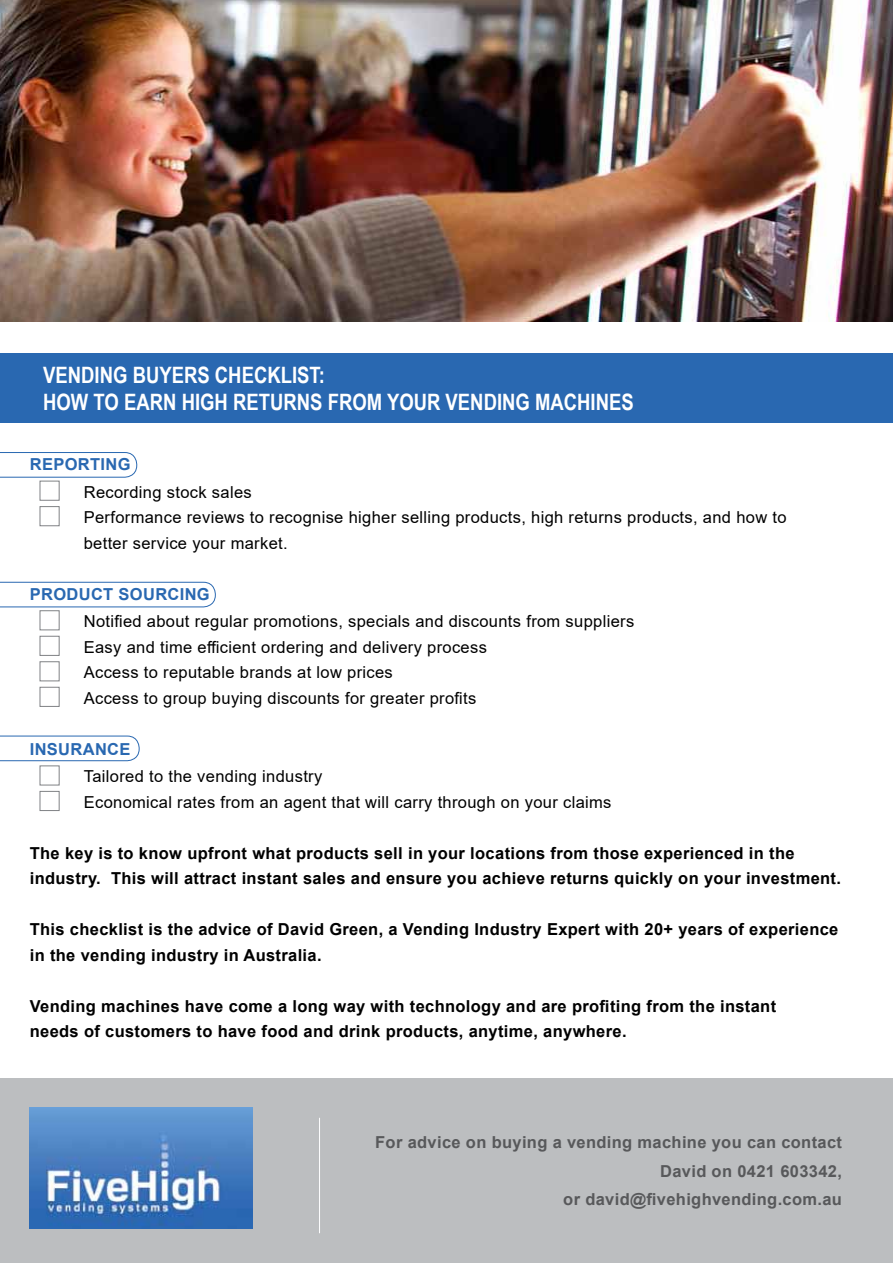
<style>
.page{position:relative;width:893px;height:1263px;background:#fff}
.page>*{position:absolute;margin:0;border:0;box-sizing:border-box;transform-origin:0 0}
.t1{font:700 22.5px/27.2px "Arial Narrow";color:#fff}
.t2{font:700 16.5px/25.5px "Arial";letter-spacing:.02em;color:#000}
.t3{font:16.5px/25.5px "Arial";letter-spacing:.02em;color:#000}
.t4{font:700 16.5px/28.5px "Arial";letter-spacing:.02em;color:#58595b;text-align:right}
.t5{font:700 16.5px "Arial";letter-spacing:.02em;color:#2968b1}
</style>
<div class="page">
<div style="left:0;top:354px;width:893px;height:69px;background:#2968b1"></div>
<div style="left:40px;top:481px;width:20px;height:20px;border:1px solid #808285"></div>
<div style="left:40px;top:506px;width:20px;height:20px;border:1px solid #808285"></div>
<div style="left:40px;top:610px;width:20px;height:20px;border:1px solid #808285"></div>
<div style="left:40px;top:636px;width:20px;height:20px;border:1px solid #808285"></div>
<div style="left:40px;top:661px;width:20px;height:20px;border:1px solid #808285"></div>
<div style="left:40px;top:687px;width:20px;height:20px;border:1px solid #808285"></div>
<div style="left:40px;top:765px;width:20px;height:20px;border:1px solid #808285"></div>
<div style="left:40px;top:791px;width:20px;height:20px;border:1px solid #808285"></div>
<div style="left:0;top:1079px;width:893px;height:184px;background:#bcbec0"></div>
<hr style="left:319px;top:1118px;width:1px;height:115px;background:#fff">
<img style="left:0;top:0;width:893px;height:321px">
<svg style="left:0;top:736px;width:140px;height:25px"></svg>
<svg style="left:0;top:582px;width:216px;height:25px"></svg>
<svg style="left:0;top:452px;width:137px;height:26px"></svg>
<img style="left:30px;top:1107px;width:222px;height:122px">
<h1 class="t1" style="left:43px;top:361px;width:592px">VENDING BUYERS CHECKLIST:<br>HOW TO EARN HIGH RETURNS FROM YOUR VENDING MACHINES</h1>
<p class="t5" style="left:30px;top:453px;width:102px">REPORTING</p>
<p class="t3" style="left:84px;top:479px;width:704px">Recording stock sales<br>Performance reviews to recognise higher selling products, high returns products, and how to better service your market.</p>
<p class="t5" style="left:30px;top:582px;width:182px">PRODUCT SOURCING</p>
<p class="t3" style="left:84px;top:609px;width:552px">Notified about regular promotions, specials and discounts from suppliers Easy and time efficient ordering and delivery process<br>Access to reputable brands at low prices<br>Access to group buying discounts for greater profits</p>
<p class="t5" style="left:30px;top:737px;width:102px">INSURANCE</p>
<p class="t3" style="left:84px;top:764px;width:529px">Tailored to the vending industry<br>Economical rates from an agent that will carry through on your claims</p>
<p class="t2" style="left:30px;top:840px;width:813px">The key is to know upfront what products sell in your locations from those experienced in the industry. This will attract instant sales and ensure you achieve returns quickly on your investment.</p>
<p class="t2" style="left:30px;top:917px;width:810px">This checklist is the advice of David Green, a Vending Industry Expert with 20+ years of experience in the vending industry in Australia.</p>
<p class="t2" style="left:30px;top:993px;width:748px">Vending machines have come a long way with technology and are profiting from the instant needs of customers to have food and drink products, anytime, anywhere.</p>
<p class="t4" style="left:375px;top:1128px;width:468px">For advice on buying a vending machine you can contact<br>David on 0421 603342,<br>or david@fivehighvending.com.au</p>
</div>
